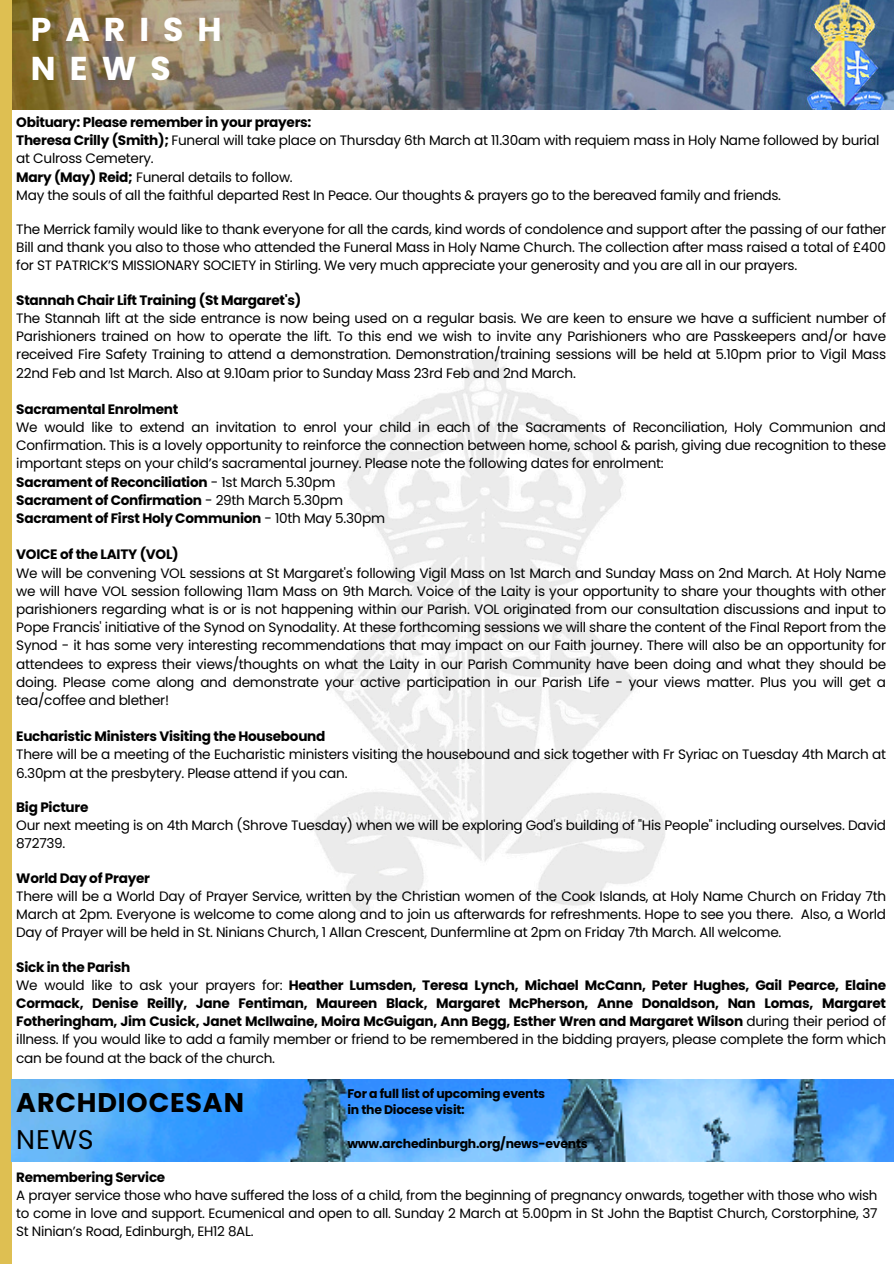
<style>
.page{position:relative;width:894px;height:1264px;background:#fff}
.page>*{position:absolute;margin:0;border:0;box-sizing:border-box;transform-origin:0 0}
.t1{font:700 36.45px "Poppins";letter-spacing:.465em;color:#fff}
.t2{font:700 33px "Poppins";letter-spacing:.425em;color:#fff}
.t3{font:700 27px/37.2px "Poppins";letter-spacing:.03em;color:#000}
.t4{font:13.65px/18.1px "Poppins";letter-spacing:-.02em;color:#000;text-align:justify}
.t5{font:700 13.65px/18.1px "Poppins";letter-spacing:-.02em;color:#000;text-align:justify}
.t6{font:13.5px/18px "Poppins";letter-spacing:-.02em;color:#000;text-align:justify}
.t7{font:700 13.5px "Poppins";letter-spacing:-.02em;color:#000}
.t8{font:700 12.45px/16.6px "Poppins";letter-spacing:-.02em;color:#000}
.s1{font-weight:700}
.s2{font-weight:400}
</style>
<div class="page">
<img style="left:313px;top:358px;width:352px;height:556px">
<img style="left:12px;top:0;width:881px;height:109px">
<div style="left:0;top:0;width:11px;height:1263px;background:#debf52"></div>
<img style="left:12px;top:1079px;width:881px;height:81px">
<p class="t2" style="left:31px;top:7px;width:192px">PARISH</p>
<p class="t1" style="left:58px;top:11px;width:220px">PARISH</p>
<p class="t2" style="left:31px;top:46px;width:141px">NEWS</p>
<p class="t5" style="left:16px;top:113px;width:296px">Obituary: Please remember in your prayers:</p>
<p class="t4" style="left:16px;top:131px;width:864px"><span class="s1">Theresa Crilly (Smith);</span> Funeral will take place on Thursday 6th March at 11.30am with requiem mass in Holy Name followed by burial at Culross Cemetery.</p>
<h1 class="t4" style="left:16px;top:168px;width:278px"><span class="s1">Mary (May) Reid;</span> Funeral details to follow.</h1>
<h1 class="t4" style="left:16px;top:186px;width:766px">May the souls of all the faithful departed Rest In Peace. Our thoughts &amp; prayers go to the bereaved family and friends.</h1>
<h1 class="t4" style="left:16px;top:220px;width:871px">The Merrick family would like to thank everyone for all the cards, kind words of condolence and support after the passing of our father Bill and thank you also to those who attended the Funeral Mass in Holy Name Church. The collection after mass raised a total of £400 for ST PATRICK’S MISSIONARY SOCIETY in Stirling. We very much appreciate your generosity and you are all in our prayers.</h1>
<p class="t5" style="left:16px;top:291px;width:286px">Stannah Chair Lift Training (St Margaret's)</p>
<p class="t4" style="left:16px;top:309px;width:871px">The Stannah lift at the side entrance is now being used on a regular basis. We are keen to ensure we have a sufficient number of Parishioners trained on how to operate the lift. To this end we wish to invite any Parishioners who are Passkeepers and/or have received Fire Safety Training to attend a demonstration. Demonstration/training sessions will be held at 5.10pm prior to Vigil Mass 22nd Feb and 1st March. Also at 9.10am prior to Sunday Mass 23rd Feb and 2nd March.</p>
<p class="t5" style="left:16px;top:400px;width:163px">Sacramental Enrolment</p>
<p class="t4" style="left:16px;top:418px;width:871px">We would like to extend an invitation to enrol your child in each of the Sacraments of Reconciliation, Holy Communion and Confirmation. This is a lovely opportunity to reinforce the connection between home, school &amp; parish, giving due recognition to these important steps on your child’s sacramental journey. Please note the following dates for enrolment:</p>
<p class="t5" style="left:16px;top:473px;width:320px">Sacrament of Reconciliation <span class="s2">- 1st March 5.30pm</span></p>
<p class="t5" style="left:16px;top:491px;width:328px">Sacrament of Confirmation <span class="s2">- 29th March 5.30pm</span></p>
<p class="t5" style="left:16px;top:509px;width:370px">Sacrament of First Holy Communion <span class="s2">- 10th May 5.30pm</span></p>
<p class="t5" style="left:16px;top:545px;width:164px">VOICE of the LAITY (VOL)</p>
<p class="t4" style="left:16px;top:563px;width:871px">We will be convening VOL sessions at St Margaret's following Vigil Mass on 1st March and Sunday Mass on 2nd March. At Holy Name we will have VOL session following 11am Mass on 9th March. Voice of the Laity is your opportunity to share your thoughts with other parishioners regarding what is or is not happening within our Parish. VOL originated from our consultation discussions and input to Pope Francis' initiative of the Synod on Synodality. At these forthcoming sessions we will share the content of the Final Report from the Synod - it has some very interesting recommendations that may impact on our Faith journey. There will also be an opportunity for attendees to express their views/thoughts on what the Laity in our Parish Community have been doing and what they should be doing. Please come along and demonstrate your active participation in our Parish Life - your views matter. Plus you will get a tea/coffee and blether!</p>
<p class="t5" style="left:16px;top:727px;width:310px">Eucharistic Ministers Visiting the Housebound</p>
<p class="t4" style="left:16px;top:745px;width:871px">There will be a meeting of the Eucharistic ministers visiting the housebound and sick together with Fr Syriac on Tuesday 4th March at<br>6.30pm at the presbytery. Please attend if you can.</p>
<p class="t5" style="left:16px;top:798px;width:74px">Big Picture</p>
<p class="t4" style="left:16px;top:816px;width:871px">Our next meeting is on 4th March (Shrove Tuesday) when we will be exploring God's building of "His People" including ourselves. David<br>872739.</p>
<p class="t5" style="left:16px;top:868px;width:135px">World Day of Prayer</p>
<p class="t4" style="left:16px;top:887px;width:871px">There will be a World Day of Prayer Service, written by the Christian women of the Cook Islands, at Holy Name Church on Friday 7th March at 2pm. Everyone is welcome to come along and to join us afterwards for refreshments. Hope to see you there. Also, a World Day of Prayer will be held in St. Ninians Church, 1 Allan Crescent, Dunfermline at 2pm on Friday 7th March. All welcome.</p>
<p class="t5" style="left:16px;top:957px;width:115px">Sick in the Parish</p>
<p class="t5" style="left:16px;top:975px;width:871px"><span class="s2">We would like to ask your prayers for:</span> Heather Lumsden, Teresa Lynch, Michael McCann, Peter Hughes, Gail Pearce, Elaine Cormack, Denise Reilly, Jane Fentiman, Maureen Black, Margaret McPherson, Anne Donaldson, Nan Lomas, Margaret Fotheringham, Jim Cusick, Janet McIlwaine, Moira McGuigan, Ann Begg, Esther Wren and Margaret Wilson <span class="s2">during their period of illness. If you would like to add a family member or friend to be remembered in the bidding prayers, please complete the form which can be found at the back of the church.</span></p>
<h2 class="t3" style="left:16px;top:1083px;width:229px">ARCHDIOCESAN<br><span class="s2">NEWS</span></h2>
<p class="t8" style="left:347px;top:1084px;width:199px">For a full list of upcoming events in the Diocese visit:</p>
<p class="t8" style="left:347px;top:1135px;width:242px">www.archedinburgh.org/news-events</p>
<p class="t7" style="left:16px;top:1167px;width:150px">Remembering Service</p>
<p class="t6" style="left:16px;top:1186px;width:862px">A prayer service those who have suffered the loss of a child, from the beginning of pregnancy onwards, together with those who wish to come in love and support. Ecumenical and open to all. Sunday 2 March at 5.00pm in St John the Baptist Church, Corstorphine, 37<br>St Ninian’s Road, Edinburgh, EH12 8AL.</p>
</div>
